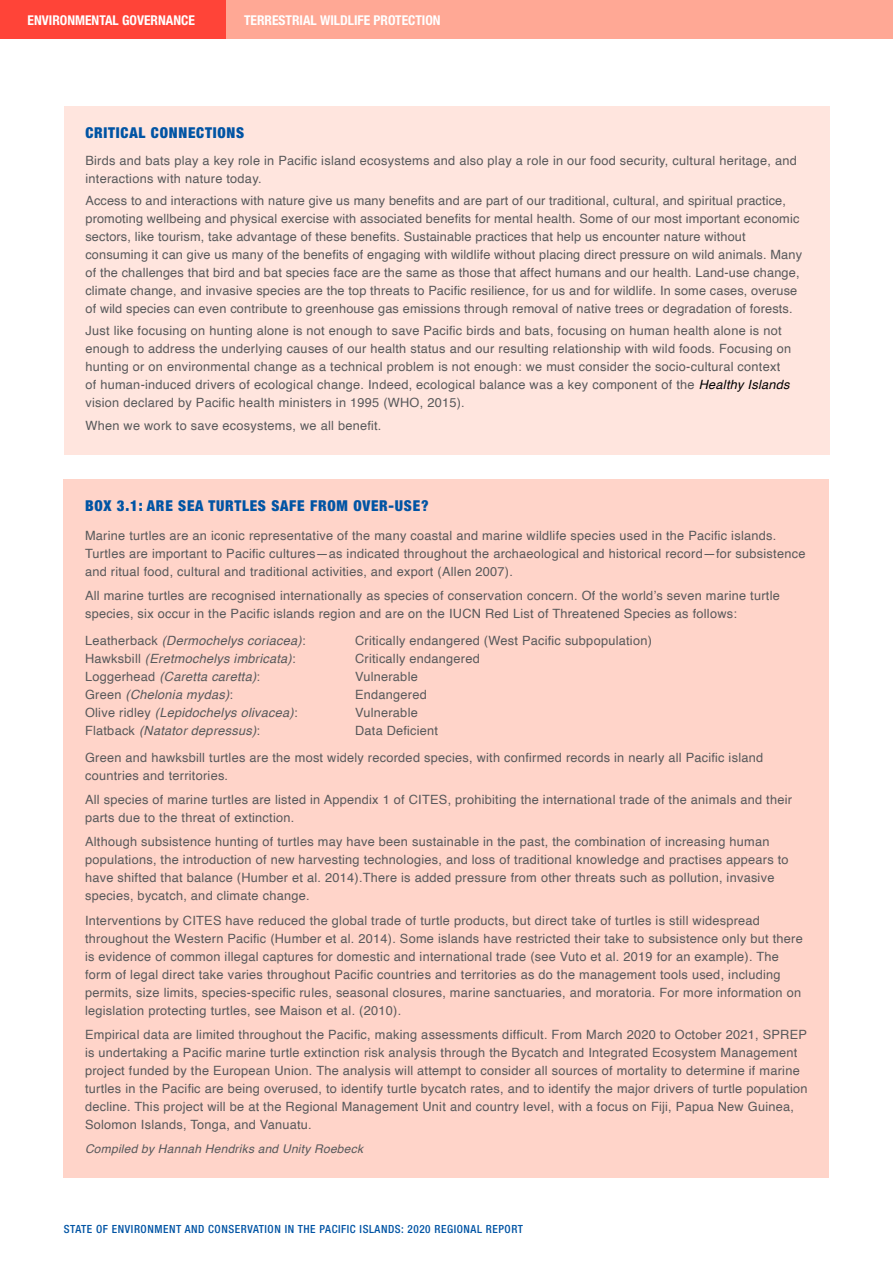
<style>
.page{position:relative;width:893px;height:1263px;background:#fff}
.page>*{position:absolute;margin:0;border:0;box-sizing:border-box;transform-origin:0 0}
.t1{font:900 condensed 15px "Helvetica Neue LT Pro";letter-spacing:.05em;color:#0054a4}
.t2{font:700 condensed 13.5px "Helvetica Neue LT Pro";color:#fff}
.t3{font:12.75px/18px "Helvetica";letter-spacing:.02em;color:#58595b}
.t4{font:italic 12.75px "Helvetica";letter-spacing:.02em;color:#58595b}
.t5{font:italic 12px "Helvetica";letter-spacing:.02em;color:#58595b}
.t6{font:500 condensed 11.25px "Helvetica Neue LT Pro";letter-spacing:.05em;color:#0054a4}
.s1{font-style:italic;color:#000}
.s2{font-style:normal}
</style>
<div class="page">
<div style="left:85px;top:0;width:808px;height:38px;background:#ffa895"></div>
<div style="left:0;top:0;width:225px;height:38px;background:#ff4438"></div>
<div style="left:64px;top:479px;width:765px;height:698px;background:#ffd4c9"></div>
<div style="left:64px;top:106px;width:766px;height:348px;background:#ffe5de"></div>
<p class="t2" style="left:28px;top:12px;width:169px">ENVIRONMENTAL GOVERNANCE</p>
<p class="t2" style="left:244px;top:12px;width:198px">TERRESTRIAL WILDLIFE PROTECTION</p>
<p class="t1" style="left:85px;top:124px;width:160px">CRITICAL CONNECTIONS</p>
<p class="t3" style="left:85px;top:152px;width:713px">Birds and bats play a key role in Pacific island ecosystems and also play a role in our food security, cultural heritage, and interactions with nature today.</p>
<p class="t3" style="left:85px;top:192px;width:718px">Access to and interactions with nature give us many benefits and are part of our traditional, cultural, and spiritual practice, promoting wellbeing and physical exercise with associated benefits for mental health. Some of our most important economic sectors, like tourism, take advantage of these benefits. Sustainable practices that help us encounter nature without consuming it can give us many of the benefits of engaging with wildlife without placing direct pressure on wild animals. Many of the challenges that bird and bat species face are the same as those that affect humans and our health. Land-use change, climate change, and invasive species are the top threats to Pacific resilience, for us and for wildlife. In some cases, overuse of wild species can even contribute to greenhouse gas emissions through removal of native trees or degradation of forests.</p>
<p class="t3" style="left:85px;top:322px;width:707px">Just like focusing on hunting alone is not enough to save Pacific birds and bats, focusing on human health alone is not enough to address the underlying causes of our health status and our resulting relationship with wild foods. Focusing on hunting or on environmental change as a technical problem is not enough: we must consider the socio-cultural context of human-induced drivers of ecological change. Indeed, ecological balance was a key component of the <span class="s1">Healthy Islands </span>vision declared by Pacific health ministers in 1995 (WHO, 2015).</p>
<p class="t3" style="left:85px;top:416px;width:297px">When we work to save ecosystems, we all benefit.</p>
<p class="t1" style="left:85px;top:497px;width:345px">BOX 3.1: ARE SEA TURTLES SAFE FROM OVER-USE?</p>
<p class="t3" style="left:85px;top:527px;width:722px">Marine turtles are an iconic representative of the many coastal and marine wildlife species used in the Pacific islands.<br>Turtles are important to Pacific cultures—as indicated throughout the archaeological and historical record—for subsistence and ritual food, cultural and traditional activities, and export (Allen 2007).</p>
<p class="t3" style="left:85px;top:587px;width:696px">All marine turtles are recognised internationally as species of conservation concern. Of the world’s seven marine turtle species, six occur in the Pacific islands region and are on the IUCN Red List of Threatened Species as follows:</p>
<p class="t4" style="left:85px;top:630px;width:222px"><span class="s2">Leatherback</span> (Dermochelys coriacea)<span class="s2">:</span></p>
<p class="t3" style="left:355px;top:632px;width:298px">Critically endangered (West Pacific subpopulation)</p>
<p class="t4" style="left:85px;top:648px;width:212px"><span class="s2">Hawksbill</span> (Eretmochelys imbricata)<span class="s2">:</span></p>
<p class="t3" style="left:355px;top:650px;width:126px">Critically endangered</p>
<p class="t4" style="left:85px;top:666px;width:177px"><span class="s2">Loggerhead</span> (Caretta caretta)<span class="s2">:</span></p>
<p class="t3" style="left:355px;top:668px;width:64px">Vulnerable</p>
<p class="t4" style="left:85px;top:684px;width:150px"><span class="s2">Green</span> (Chelonia mydas)<span class="s2">:</span></p>
<p class="t3" style="left:355px;top:686px;width:73px">Endangered</p>
<p class="t4" style="left:85px;top:702px;width:214px"><span class="s2">Olive ridley</span> (Lepidochelys olivacea)<span class="s2">:</span></p>
<p class="t3" style="left:355px;top:704px;width:64px">Vulnerable</p>
<p class="t4" style="left:85px;top:720px;width:177px"><span class="s2">Flatback</span> (Natator depressus)<span class="s2">:</span></p>
<p class="t3" style="left:85px;top:718px;width:680px;line-height:26.5px;text-indent:270px">Data Deficient<br>Green and hawksbill turtles are the most widely recorded species, with confirmed records in nearly all Pacific island</p>
<p class="t3" style="left:85px;top:763px;width:708px;line-height:24.5px">countries and territories.<br>All species of marine turtles are listed in Appendix 1 of CITES, prohibiting the international trade of the animals and their</p>
<p class="t3" style="left:85px;top:805px;width:686px;line-height:24.5px">parts due to the threat of extinction.<br>Although subsistence hunting of turtles may have been sustainable in the past, the combination of increasing human</p>
<p class="t3" style="left:85px;top:851px;width:705px">populations, the introduction of new harvesting technologies, and loss of traditional knowledge and practises appears to have shifted that balance (Humber et al. 2014).There is added pressure from other threats such as pollution, invasive species, bycatch, and climate change.</p>
<p class="t3" style="left:85px;top:911px;width:719px">Interventions by CITES have reduced the global trade of turtle products, but direct take of turtles is still widespread throughout the Western Pacific (Humber et al. 2014). Some islands have restricted their take to subsistence only but there is evidence of common illegal captures for domestic and international trade (see Vuto et al. 2019 for an example). The form of legal direct take varies throughout Pacific countries and territories as do the management tools used, including permits, size limits, species-specific rules, seasonal closures, marine sanctuaries, and moratoria. For more information on legislation protecting turtles, see Maison et al. (2010).</p>
<p class="t3" style="left:85px;top:1026px;width:724px">Empirical data are limited throughout the Pacific, making assessments difficult. From March 2020 to October 2021, SPREP is undertaking a Pacific marine turtle extinction risk analysis through the Bycatch and Integrated Ecosystem Management project funded by the European Union. The analysis will attempt to consider all sources of mortality to determine if marine turtles in the Pacific are being overused, to identify turtle bycatch rates, and to identify the major drivers of turtle population decline. This project will be at the Regional Management Unit and country level, with a focus on Fiji, Papua New Guinea, Solomon Islands, Tonga, and Vanuatu.</p>
<p class="t5" style="left:85px;top:1140px;width:279px">Compiled by Hannah Hendriks and Unity Roebeck</p>
<p class="t6" style="left:64px;top:1222px;width:461px">STATE OF ENVIRONMENT AND CONSERVATION IN THE PACIFIC ISLANDS: 2020 REGIONAL REPORT</p>
</div>
